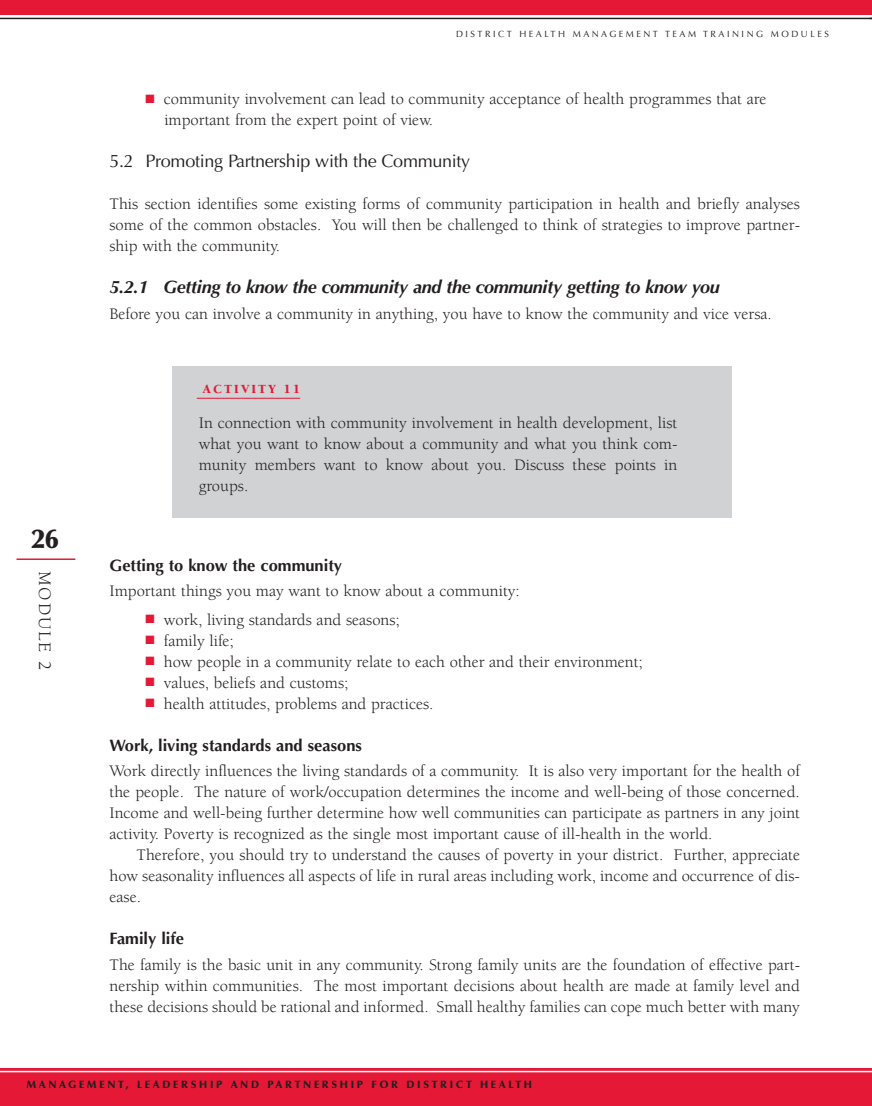
<style>
.page{position:relative;width:872px;height:1106px;background:#fff}
.page>*{position:absolute;margin:0;border:0;box-sizing:border-box;transform-origin:0 0}
.t1{font:900 27px "Optima";color:#231f20}
.t2{font:italic 700 18px "Optima";letter-spacing:-.015em;color:#231f20}
.t3{font:18px "Optima";letter-spacing:-.015em;color:#231f20}
.t4{font:18px "Berkeley";letter-spacing:.105em;color:#231f20}
.t5{font:16.5px/21px "Berkeley";color:#231f20;text-align:justify}
.t6{font:700 16.5px "Optima";color:#231f20}
.t7{font:900 12.75px "Berkeley";letter-spacing:.165em;color:#e51836}
.t8{font:900 10.5px "Optima";letter-spacing:.25em;color:#231f20}
.t9{font:9px "Optima";letter-spacing:.28em;color:#231f20}
.s1{color:#e51836}
</style>
<div class="page">
<hr style="left:0;top:18px;width:872px;height:1px;background:#231f20">
<div style="left:0;top:0;width:872px;height:15px;background:#e51836"></div>
<hr style="left:16px;top:558px;width:59px;height:2px;background:#e51836">
<div style="left:0;top:1068px;width:872px;height:37px;background:#e51836"></div>
<hr style="left:0;top:1070px;width:872px;height:2px;background:#fff">
<div style="left:173px;top:366px;width:559px;height:152px;background:#d1d2d4"></div>
<hr style="left:197px;top:398px;width:103px;height:1px;background:#e51836">
<p class="t9" style="left:456px;top:30px;width:374px">DISTRICT HEALTH MANAGEMENT TEAM TRAINING MODULES</p>
<p class="t5" style="left:164px;top:90px;width:603px;text-indent:-19px"><span class="s1">■</span> community involvement can lead to community acceptance of health programmes that are important from the expert point of view.</p>
<p class="t3" style="left:110px;top:153px;width:362px">5.2 Promoting Partnership with the Community</p>
<p class="t5" style="left:110px;top:195px;width:692px">This section identifies some existing forms of community participation in health and briefly analyses some of the common obstacles. You will then be challenged to think of strategies to improve partner&shy;ship with the community.</p>
<p class="t2" style="left:110px;top:279px;width:612px">5.2.1 Getting to know the community and the community getting to know you</p>
<p class="t5" style="left:110px;top:304px;width:663px">Before you can involve a community in anything, you have to know the community and vice versa.</p>
<h1 class="t1" style="left:32px;top:528px;width:28px">26</h1>
<p class="t4" style="left:52px;top:570px;width:101px;rotate:90deg">MODULE 2</p>
<p class="t7" style="left:203px;top:384px;width:99px">ACTIVITY 11</p>
<p class="t5" style="left:199px;top:414px;width:480px">In connection with community involvement in health development, list what you want to know about a community and what you think com&shy;munity members want to know about you. Discuss these points in groups.</p>
<p class="t6" style="left:110px;top:558px;width:234px">Getting to know the community</p>
<p class="t5" style="left:110px;top:582px;width:412px">Important things you may want to know about a community:</p>
<p class="t5" style="left:146px;top:610px;width:256px"><span class="s1">■</span> work, living standards and seasons;</p>
<p class="t5" style="left:146px;top:631px;width:90px"><span class="s1">■</span> family life;</p>
<p class="t5" style="left:146px;top:652px;width:499px"><span class="s1">■</span> how people in a community relate to each other and their environment;</p>
<p class="t5" style="left:146px;top:673px;width:204px"><span class="s1">■</span> values, beliefs and customs;</p>
<p class="t5" style="left:146px;top:694px;width:289px"><span class="s1">■</span> health attitudes, problems and practices.</p>
<p class="t6" style="left:110px;top:738px;width:254px">Work, living standards and seasons</p>
<p class="t5" style="left:109px;top:762px;width:692px">Work directly influences the living standards of a community. It is also very important for the health of the people. The nature of work/occupation determines the income and well-being of those concerned.<br>Income and well-being further determine how well communities can participate as partners in any joint activity. Poverty is recognized as the single most important cause of ill-health in the world.</p>
<p class="t5" style="left:109px;top:846px;width:692px;text-indent:27px">Therefore, you should try to understand the causes of poverty in your district. Further, appreciate how seasonality influences all aspects of life in rural areas including work, income and occurrence of dis&shy;ease.</p>
<p class="t6" style="left:110px;top:932px;width:76px">Family life</p>
<p class="t5" style="left:110px;top:955px;width:692px">The family is the basic unit in any community. Strong family units are the foundation of effective part&shy;nership within communities. The most important decisions about health are made at family level and these decisions should be rational and informed. Small healthy families can cope much better with many</p>
<p class="t8" style="left:26px;top:1080px;width:507px">MANAGEMENT, LEADERSHIP AND PARTNERSHIP FOR DISTRICT HEALTH</p>
</div>
